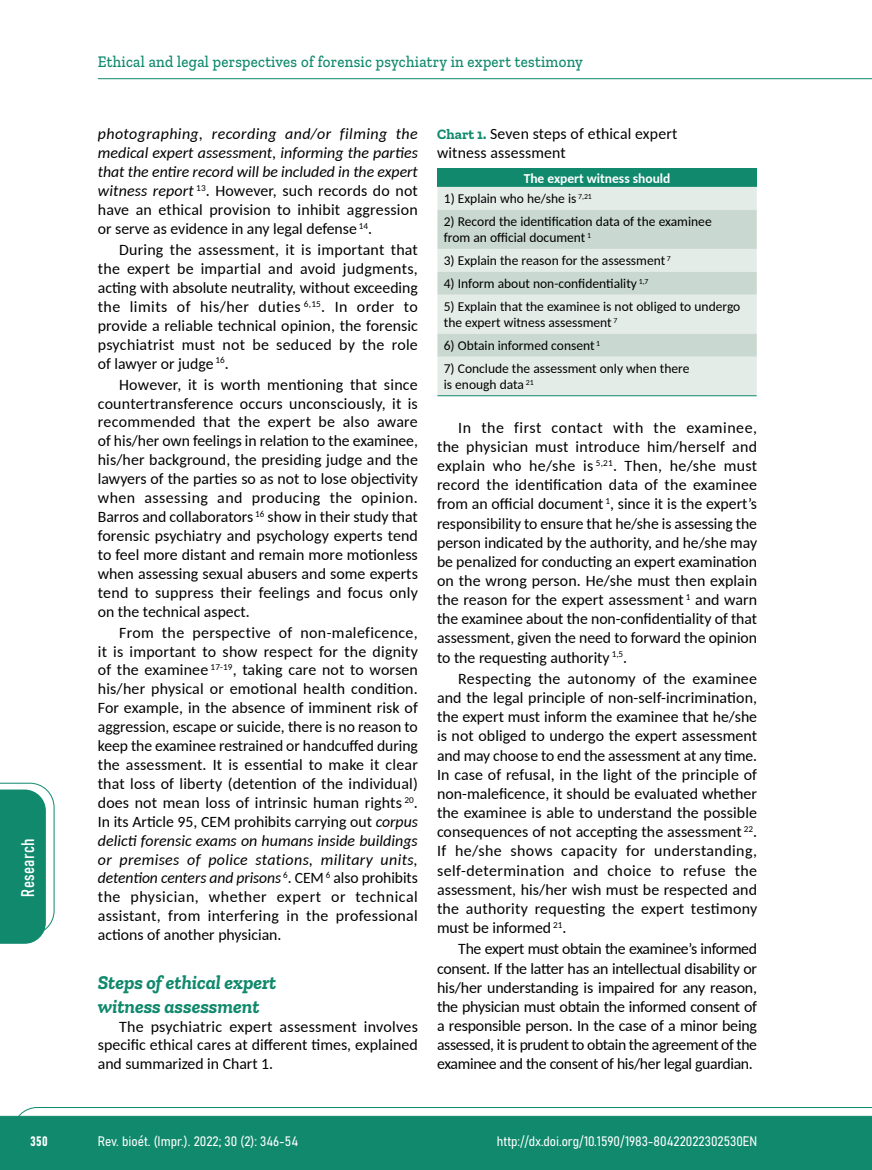
<style>
.page{position:relative;width:872px;height:1170px;background:#fff}
.page>*{position:absolute;margin:0;border:0;box-sizing:border-box;transform-origin:0 0}
.t1{font:italic 700 19.5px/23.4px "Zilla Slab";color:#10896d}
.t2{font:18px "Bahnschrift";letter-spacing:.02em;color:#fff}
.t3{font:500 16.5px "Zilla Slab";letter-spacing:.02em;color:#10896d;scale:.9 1}
.t4{font:15.75px/18.9px "Carlito";color:#000;text-align:justify}
.t5{font:italic 15.75px/18.9px "Carlito";color:#000;text-align:justify}
.t6{font:13.5px/16.2px "Carlito";color:#000}
.t7{font:13.5px "Bahnschrift";color:#fff}
.t8{font:700 13.5px "Carlito";color:#fff}
.s1{font-style:normal}
.s2{font-style:italic}
.s3{font-family:"Zilla Slab";font-weight:700;font-size:14.25px;color:#10896d}
</style>
<div class="page">
<svg style="left:12px;top:1107px;width:860px;height:62px;background:#2e987f"></svg>
<hr style="left:98px;top:78px;width:774px;height:1px;background:#10896d">
<div style="left:437px;top:168px;width:319px;height:19px;background:#10896d"></div>
<div style="left:437px;top:187px;width:319px;height:208px;background:#e4ece8"></div>
<svg style="left:437px;top:210px;width:319px;height:146px;background:#d5e0db"></svg>
<hr style="left:437px;top:395px;width:319px;height:1px;background:#10896d">
<svg style="left:0;top:782px;width:55px;height:161px"></svg>
<p class="t2" style="left:14px;top:896px;width:59px;rotate:-90deg">Research</p>
<p class="t3" style="left:98px;top:53px;width:540px">Ethical and legal perspectives of forensic psychiatry in expert testimony</p>
<p class="t5" style="left:98px;top:124px;width:321px">photographing, recording and/or filming the medical expert assessment, informing the parties that the entire record will be included in the expert witness report <sup>13</sup><span class="s1">. However, such records do not have an ethical provision to inhibit aggression or serve as evidence in any legal defense</span> <sup>14</sup><span class="s1">.</span></p>
<p class="t4" style="left:98px;top:240px;width:322px;text-indent:21px">During the assessment, it is important that the expert be impartial and avoid judgments, acting with absolute neutrality, without exceeding the limits of his/her duties <sup>6,15</sup>. In order to provide a reliable technical opinion, the forensic psychiatrist must not be seduced by the role of lawyer or judge <sup>16</sup>.</p>
<p class="t4" style="left:98px;top:374px;width:322px;text-indent:21px">However, it is worth mentioning that since countertransference occurs unconsciously, it is recommended that the expert be also aware of his/her own feelings in relation to the examinee, his/her background, the presiding judge and the lawyers of the parties so as not to lose objectivity when assessing and producing the opinion.<br>Barros and collaborators <sup>16</sup> show in their study that forensic psychiatry and psychology experts tend to feel more distant and remain more motionless when assessing sexual abusers and some experts tend to suppress their feelings and focus only on the technical aspect.</p>
<p class="t4" style="left:98px;top:622px;width:321px;text-indent:21px">From the perspective of non-maleficence, it is important to show respect for the dignity of the examinee <sup>17-19</sup>, taking care not to worsen his/her physical or emotional health condition.<br>For example, in the absence of imminent risk of aggression, escape or suicide, there is no reason to keep the examinee restrained or handcuffed during the assessment. It is essential to make it clear that loss of liberty (detention of the individual) does not mean loss of intrinsic human rights <sup>20</sup>.<br>In its Article 95, CEM prohibits carrying out <span class="s2">corpus delicti forensic exams on humans inside buildings or premises of police stations, military units, detention centers and prisons</span> <sup>6</sup>. CEM <sup>6</sup> also prohibits the physician, whether expert or technical assistant, from interfering in the professional actions of another physician.</p>
<p class="t1" style="left:98px;top:970px;width:180px">Steps of ethical expert witness assessment</p>
<p class="t4" style="left:98px;top:1015px;width:321px;text-indent:21px">The psychiatric expert assessment involves specific ethical cares at different times, explained and summarized in Chart 1.</p>
<p class="t4" style="left:437px;top:124px;width:242px;line-height:18.3px"><span class="s3">Chart 1.</span> Seven steps of ethical expert witness assessment</p>
<p class="t8" style="left:523px;top:169px;width:148px">The expert witness should</p>
<p class="t6" style="left:444px;top:190px;width:150px">1) Explain who he/she is <sup>7,21</sup></p>
<p class="t6" style="left:444px;top:213px;width:269px">2) Record the identification data of the examinee from an official document <sup>1</sup></p>
<p class="t6" style="left:444px;top:252px;width:229px">3) Explain the reason for the assessment <sup>7</sup></p>
<p class="t6" style="left:444px;top:275px;width:206px">4) Inform about non-confidentiality <sup>1,7</sup></p>
<p class="t6" style="left:444px;top:298px;width:298px">5) Explain that the examinee is not obliged to undergo the expert witness assessment <sup>7</sup></p>
<p class="t6" style="left:444px;top:337px;width:158px">6) Obtain informed consent <sup>1</sup></p>
<p class="t6" style="left:444px;top:360px;width:247px">7) Conclude the assessment only when there is enough data <sup>21</sup></p>
<p class="t4" style="left:437px;top:417px;width:321px;text-indent:21px">In the first contact with the examinee, the physician must introduce him/herself and explain who he/she is <sup>5,21</sup>. Then, he/she must record the identification data of the examinee from an official document <sup>1</sup>, since it is the expert’s responsibility to ensure that he/she is assessing the person indicated by the authority, and he/she may be penalized for conducting an expert examination on the wrong person. He/she must then explain the reason for the expert assessment <sup>1</sup> and warn the examinee about the non-confidentiality of that assessment, given the need to forward the opinion to the requesting authority <sup>1,5</sup>.</p>
<p class="t4" style="left:437px;top:668px;width:322px;text-indent:21px">Respecting the autonomy of the examinee and the legal principle of non-self-incrimination, the expert must inform the examinee that he/she is not obliged to undergo the expert assessment and may choose to end the assessment at any time.<br>In case of refusal, in the light of the principle of non-maleficence, it should be evaluated whether the examinee is able to understand the possible consequences of not accepting the assessment <sup>22</sup>.<br>If he/she shows capacity for understanding, self-determination and choice to refuse the assessment, his/her wish must be respected and the authority requesting the expert testimony must be informed <sup>21</sup>.</p>
<p class="t4" style="left:437px;top:938px;width:321px;text-indent:21px">The expert must obtain the examinee’s informed consent. If the latter has an intellectual disability or his/her understanding is impaired for any reason, the physician must obtain the informed consent of a responsible person. In the case of a minor being assessed, it is prudent to obtain the agreement of the examinee and the consent of his/her legal guardian.</p>
<p class="t7" style="left:30px;top:1130px;width:19px">350</p>
<p class="t7" style="left:98px;top:1131px;width:202px">Rev. bioét. (Impr.). 2022; 30 (2): 346-54</p>
<p class="t7" style="left:497px;top:1131px;width:262px">http://dx.doi.org/10.1590/1983-80422022302530EN</p>
</div>
